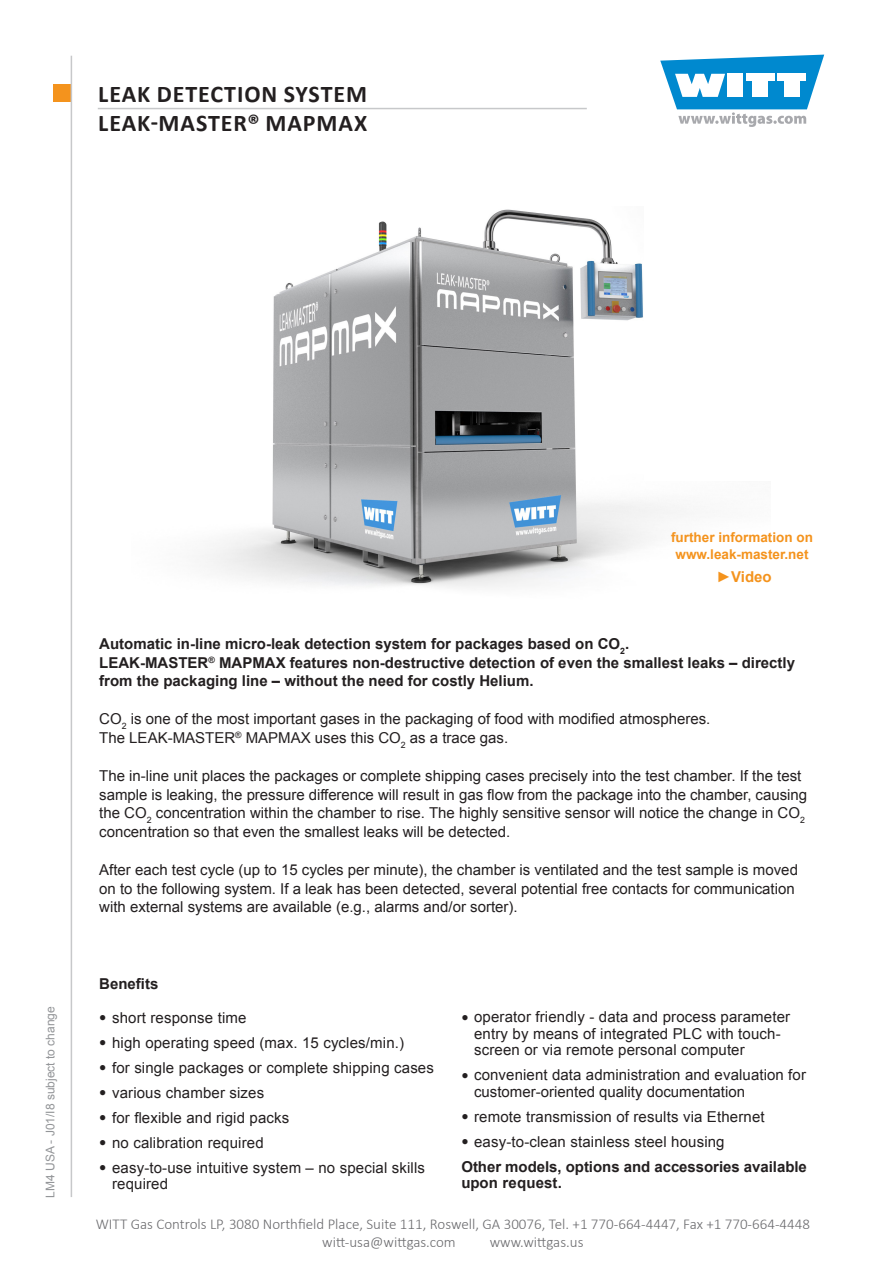
<style>
.page{position:relative;width:893px;height:1263px;background:#fff}
.page>*{position:absolute;margin:0;border:0;box-sizing:border-box;transform-origin:0 0}
.t1{font:700 24px/28.8px "Calibri";letter-spacing:.04em;color:#231f20}
.Einleitungstext{font:15px/18.8px "Arial";color:#231f20}
.Einleitungstext-2{font:700 15px/18.8px "Arial";color:#231f20}
.t2{font:300 15px/18px "Calibri";color:#6b6b6e}
.Überschrift{font:700 15px/16.5px "Arial";letter-spacing:-.005em;color:#231f20}
.t3{font:700 15px "Arial";color:#f4931d}
.Überschrift-2{font:700 13.5px/16.2px "Arial";color:#f4931d;text-align:center}
.t4{font:12px "Arial";color:#939598}
.s1{font-family:"Bookman Old Style";font-size:12px}
</style>
<div class="page">
<div style="left:53px;top:85px;width:17px;height:17px;background:#f4931d"></div>
<svg style="left:660px;top:55px;width:164px;height:72px"></svg>
<hr style="left:71px;top:56px;width:1px;height:1141px;background:#c7c8ca">
<hr style="left:98px;top:108px;width:489px;height:1px;background:#c7c8ca">
<img style="left:202px;top:209px;width:479px;height:379px">
<div style="left:644px;top:166px;width:151px;height:315px;background:#fff"></div>
<h1 class="t1" style="left:98px;top:79px;width:270px">LEAK DETECTION SYSTEM<br>LEAK-MASTER® MAPMAX</h1>
<p class="t4" style="left:42px;top:1197px;width:193px;rotate:-90deg">LM4 USA - J01/I8 subject to change</p>
<p class="Überschrift-2" style="left:671px;top:530px;width:143px">further information on www.leak-master.net</p>
<p class="t3" style="left:716px;top:566px;width:57px">►Video</p>
<p class="Einleitungstext-2" style="left:99px;top:635px;width:697px">Automatic in-line micro-leak detection system for packages based on CO<sub>2</sub>.<br>LEAK-MASTER<sup>®</sup> MAPMAX features non-destructive detection of even the smallest leaks – directly from the packaging line – without the need for costly Helium.</p>
<p class="Einleitungstext" style="left:99px;top:710px;width:613px">CO<sub>2</sub> is one of the most important gases in the packaging of food with modified atmospheres.<br>The LEAK-MASTER<sup>®</sup> MAPMAX uses this CO<sub>2</sub> as a trace gas.</p>
<p class="Einleitungstext" style="left:99px;top:766px;width:709px">The in-line unit places the packages or complete shipping cases precisely into the test chamber. If the test sample is leaking, the pressure difference will result in gas flow from the package into the chamber, causing the CO<sub>2</sub> concentration within the chamber to rise. The highly sensitive sensor will notice the change in CO<sub>2 </sub>concentration so that even the smallest leaks will be detected.</p>
<p class="Einleitungstext" style="left:99px;top:860px;width:700px">After each test cycle (up to 15 cycles per minute), the chamber is ventilated and the test sample is moved on to the following system. If a leak has been detected, several potential free contacts for communication with external systems are available (e.g., alarms and/or sorter).</p>
<p class="Überschrift" style="left:99px;top:976px;width:61px">Benefits</p>
<p class="Einleitungstext" style="left:99px;top:1008px;width:149px"><span class="s1">●</span> short response time</p>
<p class="Einleitungstext" style="left:99px;top:1033px;width:306px"><span class="s1">●</span> high operating speed (max. 15 cycles/min.)</p>
<p class="Einleitungstext" style="left:99px;top:1058px;width:336px"><span class="s1">●</span> for single packages or complete shipping cases</p>
<p class="Einleitungstext" style="left:99px;top:1083px;width:166px"><span class="s1">●</span> various chamber sizes</p>
<p class="Einleitungstext" style="left:99px;top:1108px;width:192px"><span class="s1">●</span> for flexible and rigid packs</p>
<p class="Einleitungstext" style="left:99px;top:1133px;width:166px"><span class="s1">●</span> no calibration required</p>
<p class="Einleitungstext" style="left:112px;top:1159px;width:314px;line-height:16.5px;text-indent:-13px"><span class="s1">●</span> easy-to-use intuitive system – no special skills required</p>
<p class="Einleitungstext" style="left:474px;top:1009px;width:318px;line-height:16.5px;text-indent:-13px"><span class="s1">●</span> operator friendly - data and process parameter entry by means of integrated PLC with touch&shy;screen or via remote personal computer</p>
<p class="Einleitungstext" style="left:474px;top:1067px;width:333px;line-height:16.5px;text-indent:-13px"><span class="s1">●</span> convenient data administration and evaluation for customer-oriented quality documentation</p>
<p class="Einleitungstext" style="left:461px;top:1107px;width:305px"><span class="s1">●</span> remote transmission of results via Ethernet</p>
<p class="Einleitungstext" style="left:461px;top:1132px;width:265px"><span class="s1">●</span> easy-to-clean stainless steel housing</p>
<p class="Überschrift" style="left:461px;top:1159px;width:347px">Other models, options and accessories available upon request.</p>
<p class="t2" style="left:322px;top:1215px;width:489px;text-indent:-227px">WITT Gas Controls LP, 3080 Northfield Place, Suite 111, Roswell, GA 30076, Tel. +1 770-664-4447, Fax +1 770-664-4448 witt-usa@wittgas.com</p>
<p class="t2" style="left:490px;top:1233px;width:95px">www.wittgas.us</p>
</div>
